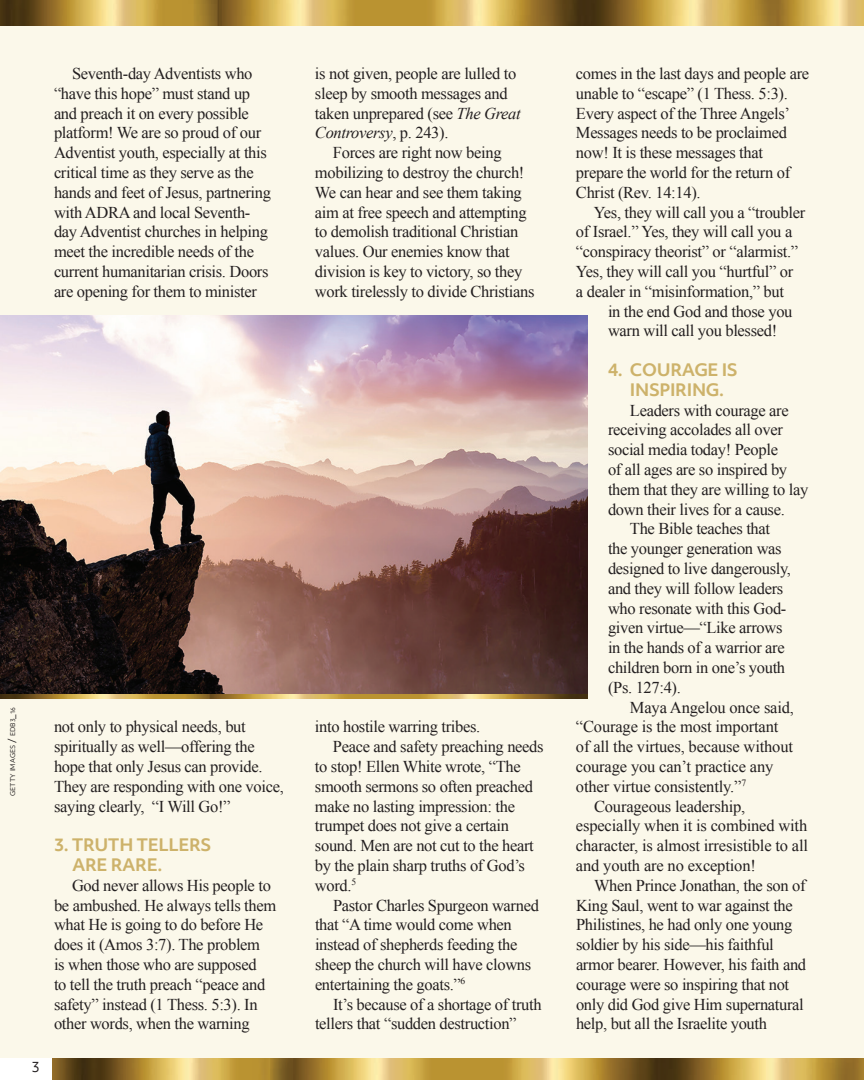
<style>
.page{position:relative;width:864px;height:1080px;background:#fff}
.page>*{position:absolute;margin:0;border:0;box-sizing:border-box;transform-origin:0 0}
.t1{font:16.5px/19.8px "Times New Roman";letter-spacing:-.02em;color:#231f20}
.t2{font:700 16.5px/19.8px "Objektiv Mk 1";letter-spacing:-.02em;color:#cdb26a}
.t3{font:13.5px "Objektiv Mk 3";color:#231f20}
.t4{font:6.3px "Objektiv Mk 3";color:#231f20}
.s1{font-style:italic}
.s2{font-size:9px}
.s3{font-size:6px}
</style>
<div class="page">
<img style="left:53px;top:1058px;width:811px;height:22px">
<div style="left:0;top:0;width:864px;height:1057px;background:#fbf8ea"></div>
<img style="left:0;top:0;width:864px;height:25px">
<img style="left:0;top:693px;width:588px;height:5px">
<img style="left:0;top:316px;width:588px;height:377px">
<p class="t1" style="left:54px;top:63px;width:218px;text-indent:18px">Seventh-day Adventists who “have this hope” must stand up and preach it on every possible platform! We are so proud of our<br>Adventist youth, especially at this critical time as they serve as the hands and feet of Jesus, partnering with ADRA and local Seventh&shy;day Adventist churches in helping meet the incredible needs of the current humanitarian crisis. Doors are opening for them to minister</p>
<p class="t1" style="left:315px;top:65px;width:207px">is not given, people are lulled to sleep by smooth messages and taken unprepared (see <span class="s1">The Great<br>Controversy</span>, p. 243).</p>
<p class="t1" style="left:315px;top:144px;width:221px;text-indent:18px">Forces are right now being mobilizing to destroy the church!<br>We can hear and see them taking aim at free speech and attempting to demolish traditional Christian values. Our enemies know that division is key to victory, so they work tirelessly to divide Christians</p>
<p class="t4" style="left:10px;top:796px;width:91px;rotate:-90deg">getty images <span class="s2">/</span> edb<span class="s3">3</span><span class="s2">_</span><span class="s3">16</span></p>
<p class="t3" style="left:32px;top:1059px;width:10px">3</p>
<p class="t1" style="left:54px;top:718px;width:231px">not only to physical needs, but spiritually as well—offering the hope that only Jesus can provide.<br>They are responding with one voice, saying clearly, “I Will Go!”</p>
<p class="t2" style="left:72px;top:837px;width:141px;text-indent:-18px">3. TRUTH TELLERS<br>ARE RARE.</p>
<p class="t1" style="left:54px;top:877px;width:224px;text-indent:18px">God never allows His people to be ambushed. He always tells them what He is going to do before He does it (Amos 3:7). The problem<br>is when those who are supposed<br>to tell the truth preach “peace and safety” instead (1 Thess. 5:3). In other words, when the warning</p>
<p class="t1" style="left:315px;top:718px;width:167px">into hostile warring tribes.</p>
<p class="t1" style="left:333px;top:736px;width:212px">Peace and safety preaching needs</p>
<p class="t1" style="left:315px;top:758px;width:207px">to stop! Ellen White wrote, “The</p>
<p class="t1" style="left:315px;top:778px;width:219px">smooth sermons so often preached</p>
<p class="t1" style="left:315px;top:798px;width:202px">make no lasting impression: the</p>
<p class="t1" style="left:315px;top:817px;width:196px">trumpet does not give a certain</p>
<p class="t1" style="left:315px;top:837px;width:220px">sound. Men are not cut to the heart</p>
<p class="t1" style="left:315px;top:857px;width:212px">by the plain sharp truths of God’s</p>
<p class="t1" style="left:315px;top:877px;width:43px">word.<sup>5</sup></p>
<p class="t1" style="left:333px;top:895px;width:207px">Pastor Charles Spurgeon warned</p>
<p class="t1" style="left:315px;top:916px;width:198px">that “A time would come when</p>
<p class="t1" style="left:315px;top:936px;width:204px">instead of shepherds feeding the</p>
<p class="t1" style="left:315px;top:956px;width:218px">sheep the church will have clowns</p>
<p class="t1" style="left:315px;top:976px;width:152px">entertaining the goats.”<sup>6</sup></p>
<p class="t1" style="left:333px;top:996px;width:210px">It’s because of a shortage of truth</p>
<p class="t1" style="left:315px;top:1015px;width:203px">tellers that “sudden destruction”</p>
<p class="t1" style="left:576px;top:65px;width:235px">comes in the last days and people are unable to “escape” (1 Thess. 5:3).<br>Every aspect of the Three Angels’<br>Messages needs to be proclaimed now! It is these messages that prepare the world for the return of<br>Christ (Rev. 14:14).</p>
<p class="t1" style="left:576px;top:204px;width:231px;text-indent:18px">Yes, they will call you a “troubler of Israel.” Yes, they will call you a “conspiracy theorist” or “alarmist.” Yes, they will call you “hurtful” or<br>a dealer in “misinformation,” but</p>
<p class="t1" style="left:608px;top:303px;width:186px">in the end God and those you warn will call you blessed!</p>
<p class="t2" style="left:608px;top:361px;width:131px;text-align:center">4. COURAGE IS<br>INSPIRING.</p>
<p class="t1" style="left:630px;top:402px;width:160px">Leaders with courage are</p>
<p class="t1" style="left:608px;top:421px;width:176px">receiving accolades all over</p>
<p class="t1" style="left:608px;top:439px;width:172px">social media today! People</p>
<p class="t1" style="left:608px;top:461px;width:181px">of all ages are so inspired by</p>
<p class="t1" style="left:608px;top:481px;width:202px">them that they are willing to lay</p>
<p class="t1" style="left:608px;top:501px;width:178px">down their lives for a cause.</p>
<p class="t1" style="left:630px;top:520px;width:142px">The Bible teaches that</p>
<p class="t1" style="left:608px;top:540px;width:175px">the younger generation was</p>
<p class="t1" style="left:608px;top:560px;width:185px">designed to live dangerously,</p>
<p class="t1" style="left:608px;top:580px;width:177px">and they will follow leaders</p>
<p class="t1" style="left:608px;top:598px;width:180px">who resonate with this God-</p>
<p class="t1" style="left:608px;top:619px;width:176px">given virtue—“Like arrows</p>
<p class="t1" style="left:608px;top:639px;width:178px">in the hands of a warrior are</p>
<p class="t1" style="left:608px;top:659px;width:179px">children born in one’s youth</p>
<p class="t1" style="left:608px;top:677px;width:74px">(Ps. 127:4).</p>
<p class="t1" style="left:630px;top:699px;width:166px">Maya Angelou once said,</p>
<p class="t1" style="left:576px;top:718px;width:204px">“Courage is the most important</p>
<p class="t1" style="left:576px;top:738px;width:219px">of all the virtues, because without</p>
<p class="t1" style="left:576px;top:758px;width:199px">courage you can’t practice any</p>
<p class="t1" style="left:576px;top:778px;width:172px">other virtue consistently.”<sup>7</sup></p>
<p class="t1" style="left:594px;top:798px;width:153px">Courageous leadership,</p>
<p class="t1" style="left:576px;top:817px;width:233px">especially when it is combined with</p>
<p class="t1" style="left:576px;top:837px;width:234px">character, is almost irresistible to all</p>
<p class="t1" style="left:576px;top:857px;width:181px">and youth are no exception!</p>
<p class="t1" style="left:594px;top:875px;width:213px">When Prince Jonathan, the son of</p>
<p class="t1" style="left:576px;top:897px;width:218px">King Saul, went to war against the</p>
<p class="t1" style="left:576px;top:915px;width:218px">Philistines, he had only one young</p>
<p class="t1" style="left:576px;top:936px;width:199px">soldier by his side—his faithful</p>
<p class="t1" style="left:576px;top:956px;width:232px">armor bearer. However, his faith and</p>
<p class="t1" style="left:576px;top:976px;width:215px">courage were so inspiring that not</p>
<p class="t1" style="left:576px;top:996px;width:229px">only did God give Him supernatural</p>
<p class="t1" style="left:576px;top:1015px;width:193px">help, but all the Israelite youth</p>
</div>
